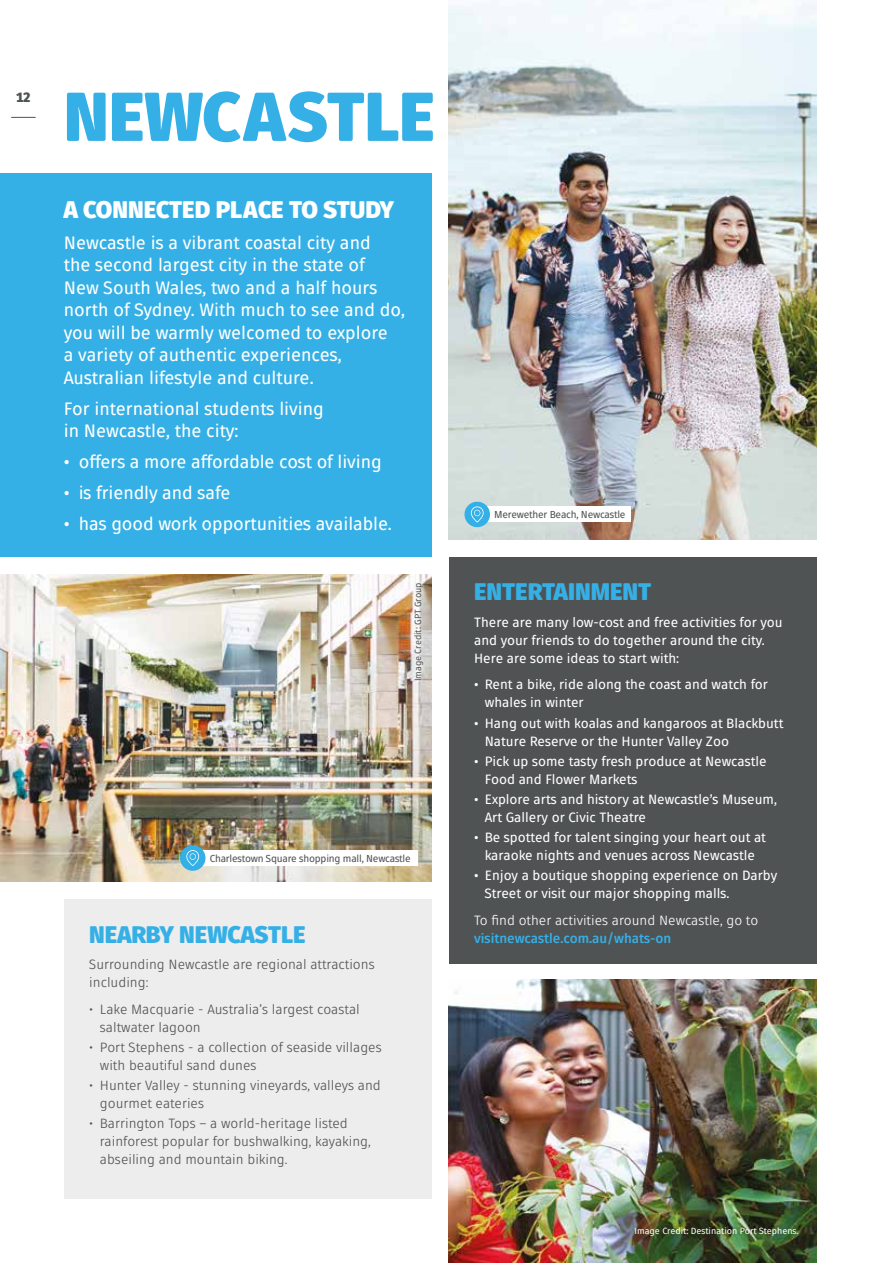
<style>
.page{position:relative;width:893px;height:1263px;background:#fff}
.page>*{position:absolute;margin:0;border:0;box-sizing:border-box;transform-origin:0 0}
.t1{font:900 69px "Fuse V.2 Display";color:#35b0e6}
.t2{font:900 24px "Fuse V.2 Display";color:#35b0e6}
.t3{font:900 24px "Fuse V.2 Display";color:#fff}
.t4{font:18px/22.5px "Fuse V.2 Display";color:#fff}
.t5{font:13.5px/18px "Fuse V.2 Display";color:#fff}
.t6{font:13.5px/18px "Fuse V.2 Display";color:#505354}
.t7{font:13.5px "Fuse V.2 Display";color:#fff}
.t8{font:700 13.5px "Fuse V.2 Display";color:#35b0e6}
.t9{font:900 13.5px "Fuse V.2 Display";color:#505354}
.t10{font:10.2px "Fuse V.2 Display";letter-spacing:-.02em;color:#505354}
.t11{font:9px "Fuse V.2 Display";color:#fff}
.t12{font:9px "Fuse V.2 Display";color:#505354}
</style>
<div class="page">
<img style="left:449px;top:979px;width:367px;height:284px">
<img style="left:449px;top:0;width:367px;height:540px">
<img style="left:0;top:574px;width:432px;height:307px">
<div style="left:449px;top:557px;width:367px;height:407px;background:#505354"></div>
<div style="left:64px;top:899px;width:368px;height:300px;background:#ededed"></div>
<div style="left:0;top:173px;width:432px;height:384px;background:#35b0e6"></div>
<div style="left:618px;top:1211px;width:195px;height:42px;background:#000;opacity:.75"></div>
<svg style="left:406px;top:574px;width:26px;height:115px"></svg>
<svg style="left:411px;top:580px;width:16px;height:104px"></svg>
<svg style="left:11px;top:117px;width:25px;height:1px"></svg>
<div style="left:193px;top:850px;width:225px;height:16px;background:#fff"></div>
<div style="left:180px;top:845px;width:26px;height:26px;background:#35b0e6;border-radius:50%"></div>
<svg style="left:186px;top:850px;width:13px;height:16px"></svg>
<div style="left:477px;top:506px;width:154px;height:16px;background:#fff"></div>
<div style="left:464px;top:502px;width:26px;height:25px;background:#35b0e6;border-radius:50%"></div>
<svg style="left:471px;top:506px;width:13px;height:16px"></svg>
<p class="t9" style="left:16px;top:88px;width:15px">12</p>
<h1 class="t1" style="left:64px;top:70px;width:373px">NEWCASTLE</h1>
<h2 class="t3" style="left:64px;top:193px;width:332px">A CONNECTED PLACE TO STUDY</h2>
<p class="t4" style="left:64px;top:231px;width:343px">Newcastle is a vibrant coastal city and<br>the second largest city in the state of<br>New South Wales, two and a half hours north of Sydney. With much to see and do, you will be warmly welcomed to explore<br>a variety of authentic experiences, Australian lifestyle and culture.</p>
<h3 class="t4" style="left:64px;top:397px;width:262px">For international students living in Newcastle, the city:</h3>
<h3 class="t4" style="left:64px;top:451px;width:319px">• offers a more affordable cost of living</h3>
<h3 class="t4" style="left:64px;top:482px;width:168px">• is friendly and safe</h3>
<h3 class="t4" style="left:64px;top:513px;width:330px">• has good work opportunities available.</h3>
<p class="t10" style="left:494px;top:508px;width:133px">Merewether Beach, Newcastle</p>
<p class="t12" style="left:412px;top:681px;width:100px;rotate:-90deg">Image Credit: GPT Group</p>
<h2 class="t2" style="left:474px;top:576px;width:179px">ENTERTAINMENT</h2>
<p class="t5" style="left:474px;top:613px;width:310px">There are many low-cost and free activities for you and your friends to do together around the city.<br>Here are some ideas to start with:</p>
<p class="t5" style="left:485px;top:676px;width:285px;text-indent:-11px">• Rent a bike, ride along the coast and watch for whales in winter</p>
<p class="t5" style="left:485px;top:714px;width:300px;text-indent:-11px">• Hang out with koalas and kangaroos at Blackbutt<br>Nature Reserve or the Hunter Valley Zoo</p>
<p class="t5" style="left:485px;top:752px;width:283px;text-indent:-11px">• Pick up some tasty fresh produce at Newcastle<br>Food and Flower Markets</p>
<p class="t5" style="left:485px;top:790px;width:294px;text-indent:-11px">• Explore arts and history at Newcastle’s Museum,<br>Art Gallery or Civic Theatre</p>
<p class="t5" style="left:474px;top:828px;width:293px;text-align:center">• Be spotted for talent singing your heart out at karaoke nights and venues across Newcastle</p>
<p class="t5" style="left:485px;top:866px;width:294px;text-indent:-11px">• Enjoy a boutique shopping experience on Darby<br>Street or visit our major shopping malls.</p>
<p class="t7" style="left:474px;top:912px;width:286px">To find other activities around Newcastle, go to</p>
<p class="t10" style="left:210px;top:852px;width:203px">Charlestown Square shopping mall, Newcastle</p>
<h2 class="t2" style="left:89px;top:918px;width:218px">NEARBY NEWCASTLE</h2>
<p class="t8" style="left:474px;top:929px;width:199px">visitnewcastle.com.au/whats-on</p>
<p class="t6" style="left:89px;top:956px;width:287px">Surrounding Newcastle are regional attractions including:</p>
<p class="t6" style="left:100px;top:1000px;width:261px;text-indent:-11px">• Lake Macquarie - Australia’s largest coastal saltwater lagoon</p>
<p class="t6" style="left:100px;top:1038px;width:283px;text-indent:-11px">• Port Stephens - a collection of seaside villages with beautiful sand dunes</p>
<p class="t6" style="left:100px;top:1076px;width:282px;text-indent:-11px">• Hunter Valley - stunning vineyards, valleys and gourmet eateries</p>
<p class="t6" style="left:100px;top:1115px;width:272px;text-indent:-11px">• Barrington Tops – a world-heritage listed rainforest popular for bushwalking, kayaking, abseiling and mountain biking.</p>
<p class="t11" style="left:634px;top:1226px;width:166px">Image Credit: Destination Port Stephens.</p>
</div>
